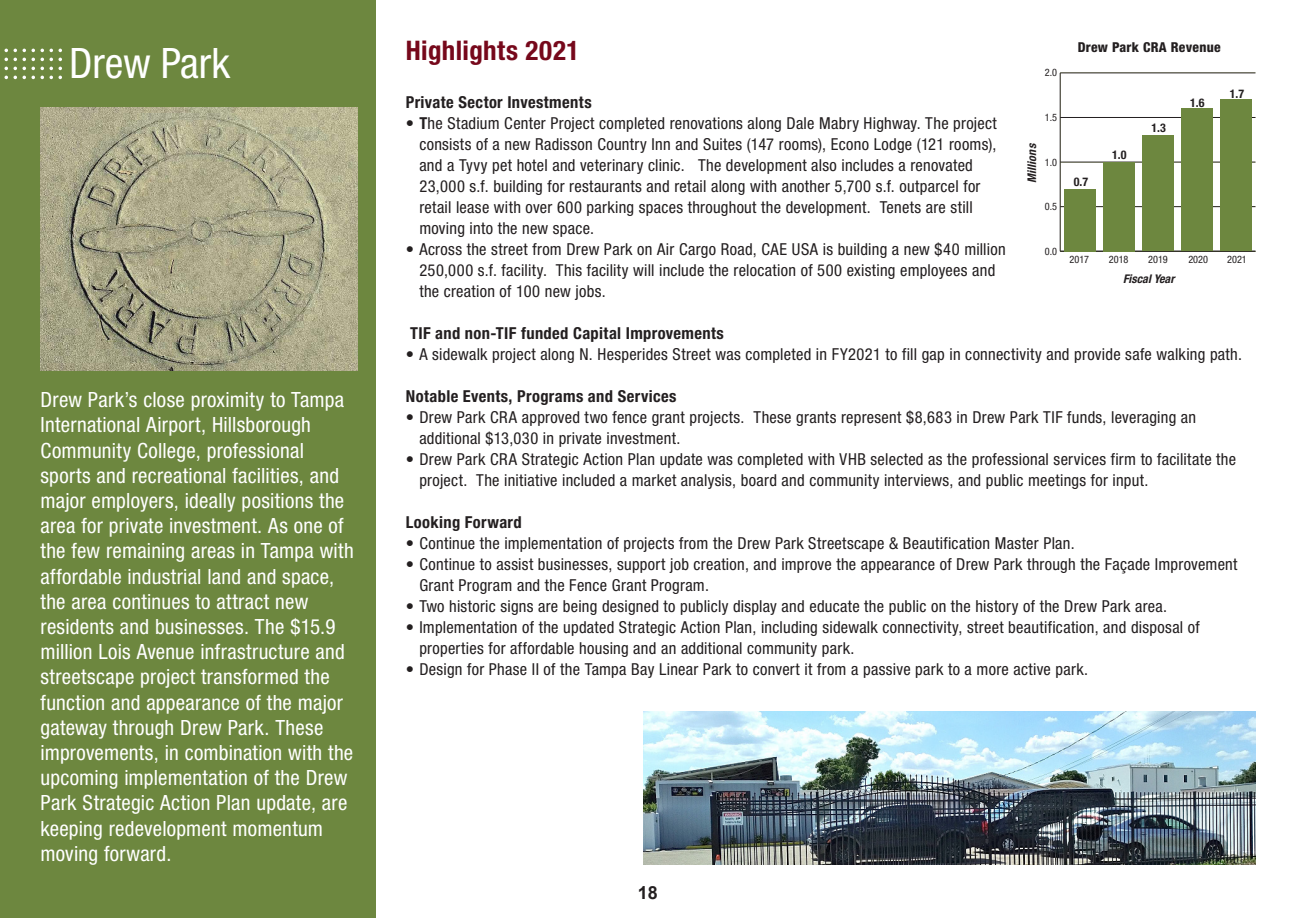
<style>
.page{position:relative;width:1296px;height:918px;background:#fff}
.page>*{position:absolute;margin:0;border:0;box-sizing:border-box;transform-origin:0 0}
.t1{font:condensed 42px "Helvetica Neue LT Std";color:#fff}
.t2{font:700 condensed 27px "Helvetica Neue LT Std";letter-spacing:.015em;color:#76081b}
.Area_intro_text{font:condensed 21px/25.2px "Helvetica Neue LT Std";letter-spacing:.015em;color:#fff}
.t3{font:700 18px "Arial";color:#231f20}
.body_copy{font:condensed 16.5px/21px "Helvetica Neue LT Std";letter-spacing:.015em;color:#231f20}
.body_copy-2{font:700 condensed 16.5px "Helvetica Neue LT Std";letter-spacing:.025em;color:#231f20}
.t4{font:800 condensed 13.65px "Helvetica Neue LT Std";letter-spacing:.02em;color:#231f20}
.t5{font:italic 700 condensed 12px "Helvetica Neue LT Std";color:#231f20}
.t6{font:700 condensed 12px "Helvetica Neue LT Std";color:#231f20}
.t7{font:condensed 10.2px "Helvetica Neue LT Std";color:#231f20}
.s1{font-weight:700}
</style>
<div class="page">
<div style="left:0;top:0;width:376px;height:918px;background:#6d873f"></div>
<svg style="left:4px;top:49px;width:58px;height:3px"></svg>
<svg style="left:4px;top:58px;width:58px;height:3px"></svg>
<svg style="left:4px;top:67px;width:58px;height:3px"></svg>
<svg style="left:4px;top:76px;width:58px;height:3px"></svg>
<hr style="left:1060px;top:73px;width:1px;height:178px;background:#231f20">
<hr style="left:1060px;top:251px;width:196px;height:1px;background:#231f20">
<hr style="left:1060px;top:206px;width:196px;height:1px;background:#231f20">
<hr style="left:1060px;top:162px;width:196px;height:1px;background:#231f20">
<hr style="left:1060px;top:117px;width:196px;height:1px;background:#231f20">
<hr style="left:1060px;top:72px;width:196px;height:1px;background:#231f20">
<div style="left:1064px;top:189px;width:31px;height:62px;background:#6d873f"></div>
<div style="left:1103px;top:162px;width:31px;height:89px;background:#6d873f"></div>
<div style="left:1142px;top:135px;width:31px;height:116px;background:#6d873f"></div>
<div style="left:1181px;top:109px;width:32px;height:142px;background:#6d873f"></div>
<div style="left:1220px;top:100px;width:32px;height:151px;background:#6d873f"></div>
<img style="left:41px;top:108px;width:317px;height:262px">
<img style="left:644px;top:712px;width:612px;height:152px">
<p class="t1" style="left:69px;top:39px;width:162px">Drew Park</p>
<p class="Area_intro_text" style="left:40px;top:387px;width:315px">Drew Park’s close proximity to Tampa International Airport, Hillsborough Community College, professional sports and recreational facilities, and major employers, ideally positions the area for private investment. As one of the few remaining areas in Tampa with affordable industrial land and space, the area continues to attract new residents and businesses. The $15.9 million Lois Avenue infrastructure and streetscape project transformed the function and appearance of the major gateway through Drew Park. These improvements, in combination with the upcoming implementation of the Drew Park Strategic Action Plan update, are keeping redevelopment momentum moving forward.</p>
<p class="t2" style="left:406px;top:34px;width:175px">Highlights 2021</p>
<p class="body_copy-2" style="left:406px;top:92px;width:187px">Private Sector Investments</p>
<p class="body_copy" style="left:419px;top:112px;width:579px;text-indent:-14px"><span class="s1">• T</span>he Stadium Center Project completed renovations along Dale Mabry Highway. The project consists of a new Radisson Country Inn and Suites (147 rooms), Econo Lodge (121 rooms), and a Tyvy pet hotel and veterinary clinic. The development also includes a renovated 23,000 s.f. building for restaurants and retail along with another 5,700 s.f. outparcel for retail lease with over 600 parking spaces throughout the development. Tenets are still moving into the new space.</p>
<p class="body_copy" style="left:419px;top:238px;width:588px;text-indent:-14px">• Across the street from Drew Park on Air Cargo Road, CAE USA is building a new $40 million<br>250,000 s.f. facility. This facility will include the relocation of 500 existing employees and the creation of 100 new jobs.</p>
<p class="body_copy-2" style="left:410px;top:323px;width:315px">TIF and non-TIF funded Capital Improvements</p>
<p class="body_copy" style="left:406px;top:343px;width:835px"><span class="s1">•</span> A sidewalk project along N. Hesperides Street was completed in FY2021 to fill gap in connectivity and provide safe walking path.</p>
<p class="body_copy-2" style="left:406px;top:386px;width:272px">Notable Events, Programs and Services</p>
<p class="body_copy" style="left:419px;top:406px;width:778px;text-indent:-14px">• Drew Park CRA approved two fence grant projects. These grants represent $8,683 in Drew Park TIF funds, leveraging an additional $13,030 in private investment.</p>
<p class="body_copy" style="left:419px;top:448px;width:818px;text-indent:-14px">• Drew Park CRA Strategic Action Plan update was completed with VHB selected as the professional services firm to facilitate the project. The initiative included a market analysis, board and community interviews, and public meetings for input.</p>
<p class="body_copy-2" style="left:406px;top:512px;width:117px">Looking Forward</p>
<p class="body_copy" style="left:406px;top:532px;width:668px">• Continue the implementation of projects from the Drew Park Streetscape &amp; Beautification Master Plan.</p>
<p class="body_copy" style="left:419px;top:553px;width:820px;text-indent:-14px">• Continue to assist businesses, support job creation, and improve the appearance of Drew Park through the Façade Improvement<br>Grant Program and the Fence Grant Program.</p>
<p class="body_copy" style="left:406px;top:595px;width:760px">• Two historic signs are being designed to publicly display and educate the public on the history of the Drew Park area.</p>
<p class="body_copy" style="left:419px;top:616px;width:782px;text-indent:-14px">• Implementation of the updated Strategic Action Plan, including sidewalk connectivity, street beautification, and disposal of properties for affordable housing and an additional community park.</p>
<p class="body_copy" style="left:406px;top:658px;width:681px">• Design for Phase II of the Tampa Bay Linear Park to convert it from a passive park to a more active park.</p>
<p class="t4" style="left:1078px;top:38px;width:145px">Drew Park CRA Revenue</p>
<p class="t7" style="left:1045px;top:67px;width:14px">2.0</p>
<p class="t6" style="left:1230px;top:87px;width:16px">1.7</p>
<p class="t6" style="left:1190px;top:95px;width:16px">1.6</p>
<p class="t7" style="left:1045px;top:111px;width:14px">1.5</p>
<p class="t6" style="left:1152px;top:120px;width:16px">1.3</p>
<p class="t5" style="left:1025px;top:183px;width:41px;rotate:-90deg">Millions</p>
<p class="t6" style="left:1112px;top:147px;width:16px">1.0</p>
<p class="t7" style="left:1045px;top:156px;width:14px">1.0</p>
<p class="t6" style="left:1074px;top:175px;width:16px">0.7</p>
<p class="t7" style="left:1045px;top:201px;width:14px">0.5</p>
<p class="t7" style="left:1045px;top:245px;width:14px">0.0</p>
<p class="t7" style="left:1070px;top:254px;width:21px">2017</p>
<p class="t7" style="left:1109px;top:254px;width:21px">2018</p>
<p class="t7" style="left:1148px;top:254px;width:21px">2019</p>
<p class="t7" style="left:1188px;top:254px;width:21px">2020</p>
<p class="t7" style="left:1227px;top:254px;width:21px">2021</p>
<p class="t5" style="left:1123px;top:272px;width:53px">Fiscal Year</p>
<p class="t3" style="left:638px;top:880px;width:22px">18</p>
</div>
